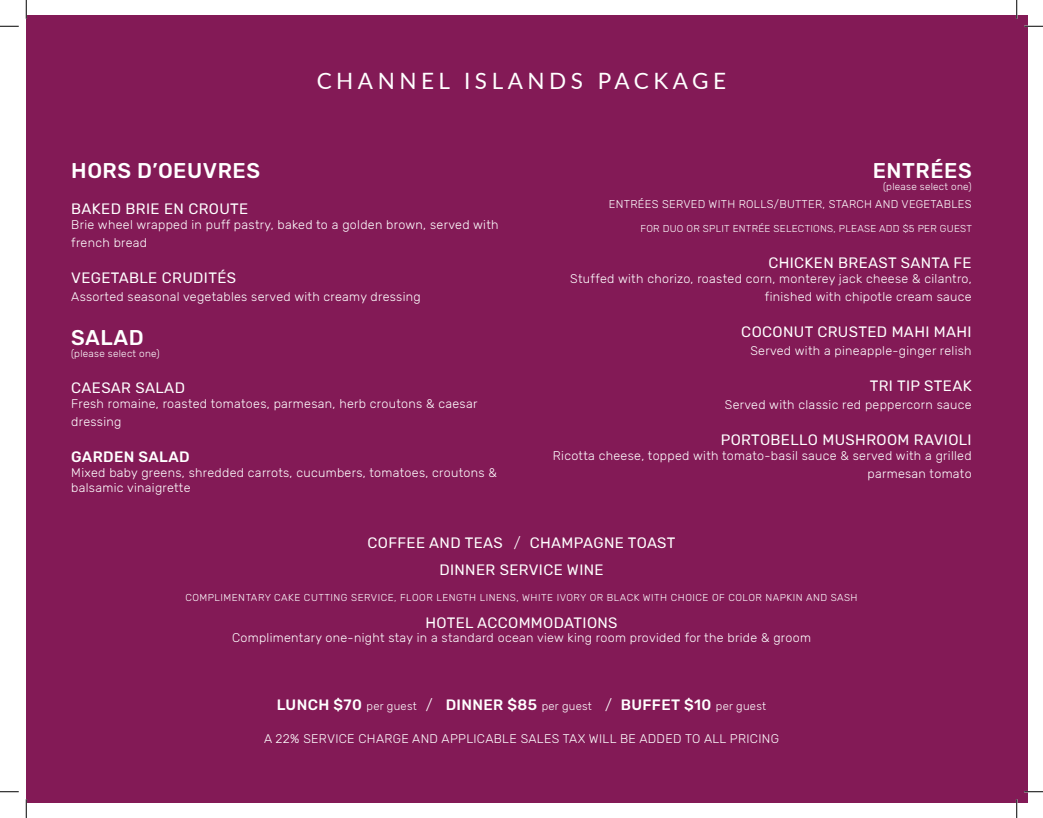
<style>
.page{position:relative;width:1043px;height:818px;background:#fff}
.page>*{position:absolute;margin:0;border:0;box-sizing:border-box;transform-origin:0 0}
.t1{font:22.5px "Lato";letter-spacing:.2em;color:#fff}
.t2{font:500 21.25px "Rubik";letter-spacing:.025em;color:#fff}
.t3{font:15px/27.5px "Rubik";letter-spacing:.025em;color:#fff;text-align:center}
.t4{font:500 15px "Rubik";letter-spacing:.025em;color:#fff}
.t5{font:300 12.5px/18px "Rubik";letter-spacing:.025em;color:#fff}
.t6{font:300 11.25px "Rubik";letter-spacing:.025em;color:#fff}
.t7{font:300 10px "Rubik";letter-spacing:.04em;color:#fff}
.s1{font-weight:300}
.s2{font-weight:300;font-size:11.25px}
</style>
<div class="page">
<div style="left:26px;top:15px;width:1002px;height:787px;background:#831a56"></div>
<svg style="left:0;top:25px;width:19px;height:2px"></svg>
<svg style="left:1024px;top:25px;width:18px;height:2px"></svg>
<svg style="left:0;top:791px;width:19px;height:1px"></svg>
<svg style="left:1024px;top:790px;width:18px;height:2px"></svg>
<svg style="left:25px;top:0;width:2px;height:19px"></svg>
<svg style="left:25px;top:799px;width:2px;height:19px"></svg>
<svg style="left:1016px;top:0;width:1px;height:19px"></svg>
<svg style="left:1015px;top:799px;width:2px;height:19px"></svg>
<h1 class="t1" style="left:317px;top:65px;width:411px">CHANNEL ISLANDS PACKAGE</h1>
<h2 class="t2" style="left:71px;top:159px;width:190px">HORS D’OEUVRES</h2>
<p class="t3" style="left:71px;top:196px;width:179px">BAKED BRIE EN CROUTE</p>
<p class="t5" style="left:71px;top:216px;width:429px">Brie wheel wrapped in puff pastry, baked to a golden brown, served with french bread</p>
<p class="t3" style="left:71px;top:265px;width:166px">VEGETABLE CRUDITÉS</p>
<p class="t5" style="left:71px;top:288px;width:351px">Assorted seasonal vegetables served with creamy dressing</p>
<h2 class="t2" style="left:71px;top:325px;width:74px">SALAD</h2>
<p class="t7" style="left:71px;top:348px;width:90px">(please select one)</p>
<p class="t3" style="left:71px;top:374px;width:115px">CAESAR SALAD</p>
<p class="t5" style="left:71px;top:395px;width:408px">Fresh romaine, roasted tomatoes, parmesan, herb croutons &amp; caesar dressing</p>
<p class="t4" style="left:71px;top:448px;width:120px">GARDEN SALAD</p>
<p class="t5" style="left:71px;top:465px;width:427px;line-height:15px">Mixed baby greens, shredded carrots, cucumbers, tomatoes, croutons &amp; balsamic vinaigrette</p>
<h2 class="t2" style="left:872px;top:159px;width:100px">ENTRÉES</h2>
<p class="t7" style="left:883px;top:181px;width:90px">(please select one)</p>
<p class="t6" style="left:609px;top:197px;width:364px">ENTRÉES SERVED WITH ROLLS/BUTTER, STARCH AND VEGETABLES</p>
<p class="t7" style="left:640px;top:223px;width:333px">FOR DUO OR SPLIT ENTRÉE SELECTIONS, PLEASE ADD $5 PER GUEST</p>
<p class="t3" style="left:768px;top:249px;width:205px">CHICKEN BREAST SANTA FE</p>
<p class="t5" style="left:570px;top:270px;width:403px;text-align:right">Stuffed with chorizo, roasted corn, monterey jack cheese &amp; cilantro, finished with chipotle cream sauce</p>
<p class="t3" style="left:741px;top:318px;width:232px">COCONUT CRUSTED MAHI MAHI</p>
<p class="t5" style="left:750px;top:342px;width:223px">Served with a pineapple-ginger relish</p>
<p class="t3" style="left:869px;top:372px;width:103px">TRI TIP STEAK</p>
<p class="t5" style="left:724px;top:396px;width:248px">Served with classic red peppercorn sauce</p>
<p class="t3" style="left:720px;top:426px;width:252px">PORTOBELLO MUSHROOM RAVIOLI</p>
<p class="t5" style="left:553px;top:447px;width:420px;text-align:right">Ricotta cheese, topped with tomato-basil sauce &amp; served with a grilled parmesan tomato</p>
<p class="t3" style="left:367px;top:529px;width:309px">COFFEE AND TEAS <span class="s1">/</span> CHAMPAGNE TOAST<br>DINNER SERVICE WINE</p>
<p class="t7" style="left:185px;top:591px;width:673px">COMPLIMENTARY CAKE CUTTING SERVICE, FLOOR LENGTH LINENS, WHITE IVORY OR BLACK WITH CHOICE OF COLOR NAPKIN AND SASH</p>
<p class="t3" style="left:425px;top:609px;width:194px">HOTEL ACCOMMODATIONS</p>
<p class="t5" style="left:232px;top:629px;width:580px">Complimentary one-night stay in a standard ocean view king room provided for the bride &amp; groom</p>
<p class="t4" style="left:277px;top:696px;width:491px">LUNCH $70 <span class="s2">per guest</span> <span class="s1">/</span> DINNER $85 <span class="s2">per guest</span> <span class="s1">/</span> BUFFET $10 <span class="s2">per guest</span></p>
<p class="t5" style="left:264px;top:730px;width:516px">A 22% SERVICE CHARGE AND APPLICABLE SALES TAX WILL BE ADDED TO ALL PRICING</p>
</div>
